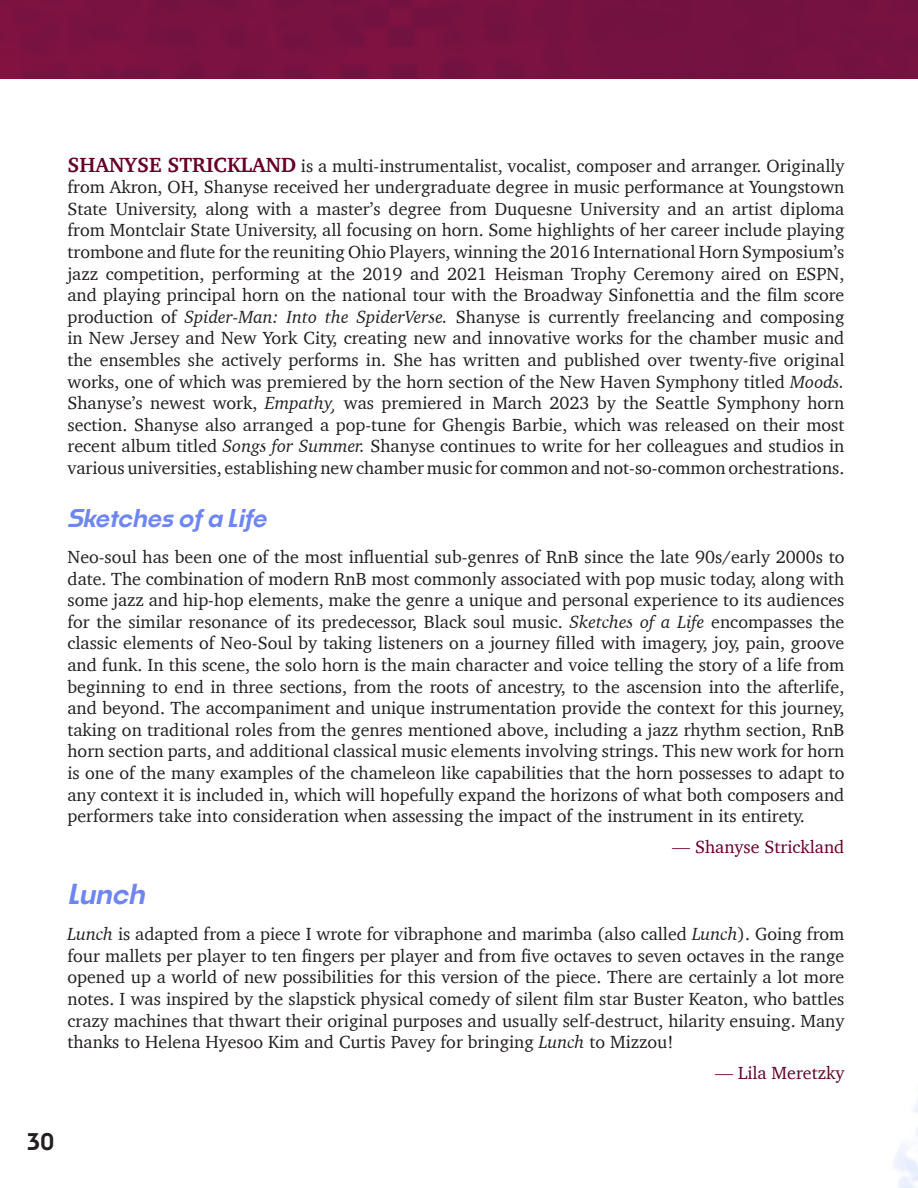
<style>
.page{position:relative;width:918px;height:1188px;background:#fff}
.page>*{position:absolute;margin:0;border:0;box-sizing:border-box;transform-origin:0 0}
.t1{font:italic 600 27px "Noka";color:#6e85f5}
.t2{font:italic 600 24px "Noka";color:#6e85f5}
.t3{font:600 22.5px "Noka";color:#231f20}
.t4{font:18px/21.6px "Charter";color:#231f20;text-align:justify}
.t5{font:18px "Charter";color:#660026}
.s1{font-weight:700;font-size:21px;color:#660026}
.s2{font-style:italic}
</style>
<div class="page">
<div style="left:0;top:0;width:918px;height:79px;background:#771241"></div>
<p class="t4" style="left:67px;top:154px;width:778px"><span class="s1">SHANYSE STRICKLAND</span> is a multi-instrumentalist, vocalist, composer and arranger. Originally from Akron, OH, Shanyse received her undergraduate degree in music performance at Youngstown State University, along with a master’s degree from Duquesne University and an artist diploma from Montclair State University, all focusing on horn. Some highlights of her career include playing trombone and flute for the reuniting Ohio Players, winning the 2016 International Horn Symposium’s jazz competition, performing at the 2019 and 2021 Heisman Trophy Ceremony aired on ESPN, and playing principal horn on the national tour with the Broadway Sinfonettia and the film score production of <span class="s2">Spider-Man: Into the SpiderVerse.</span> Shanyse is currently freelancing and composing in New Jersey and New York City, creating new and innovative works for the chamber music and the ensembles she actively performs in. She has written and published over twenty-five original works, one of which was premiered by the horn section of the New Haven Symphony titled <span class="s2">Moods.<br></span>Shanyse’s newest work, <span class="s2">Empathy,</span> was premiered in March 2023 by the Seattle Symphony horn section. Shanyse also arranged a pop-tune for Ghengis Barbie, which was released on their most recent album titled <span class="s2">Songs for Summer.</span> Shanyse continues to write for her colleagues and studios in various universities, establishing new chamber music for common and not-so-common orchestrations.</p>
<h2 class="t2" style="left:68px;top:503px;width:206px">Sketches ofa Life</h2>
<p class="t4" style="left:68px;top:546px;width:778px">Neo-soul has been one of the most influential sub-genres of RnB since the late 90s/early 2000s to date. The combination of modern RnB most commonly associated with pop music today, along with some jazz and hip-hop elements, make the genre a unique and personal experience to its audiences for the similar resonance of its predecessor, Black soul music. <span class="s2">Sketches of a Life</span> encompasses the classic elements of Neo-Soul by taking listeners on a journey filled with imagery, joy, pain, groove and funk. In this scene, the solo horn is the main character and voice telling the story of a life from beginning to end in three sections, from the roots of ancestry, to the ascension into the afterlife, and beyond. The accompaniment and unique instrumentation provide the context for this journey, taking on traditional roles from the genres mentioned above, including a jazz rhythm section, RnB horn section parts, and additional classical music elements involving strings. This new work for horn is one of the many examples of the chameleon like capabilities that the horn possesses to adapt to any context it is included in, which will hopefully expand the horizons of what both composers and performers take into consideration when assessing the impact of the instrument in its entirety.</p>
<p class="t5" style="left:672px;top:831px;width:174px">— Shanyse Strickland</p>
<h1 class="t1" style="left:68px;top:877px;width:85px">Lunch</h1>
<p class="t4" style="left:68px;top:923px;width:778px"><span class="s2">Lunch</span> is adapted from a piece I wrote for vibraphone and marimba (also called <span class="s2">Lunch</span>). Going from four mallets per player to ten fingers per player and from five octaves to seven octaves in the range opened up a world of new possibilities for this version of the piece. There are certainly a lot more notes. I was inspired by the slapstick physical comedy of silent film star Buster Keaton, who battles crazy machines that thwart their original purposes and usually self-destruct, hilarity ensuing. Many thanks to Helena Hyesoo Kim and Curtis Pavey for bringing <span class="s2">Lunch</span> to Mizzou!</p>
<p class="t5" style="left:715px;top:1057px;width:131px">— Lila Meretzky</p>
<p class="t3" style="left:27px;top:1128px;width:29px">30</p>
</div>
